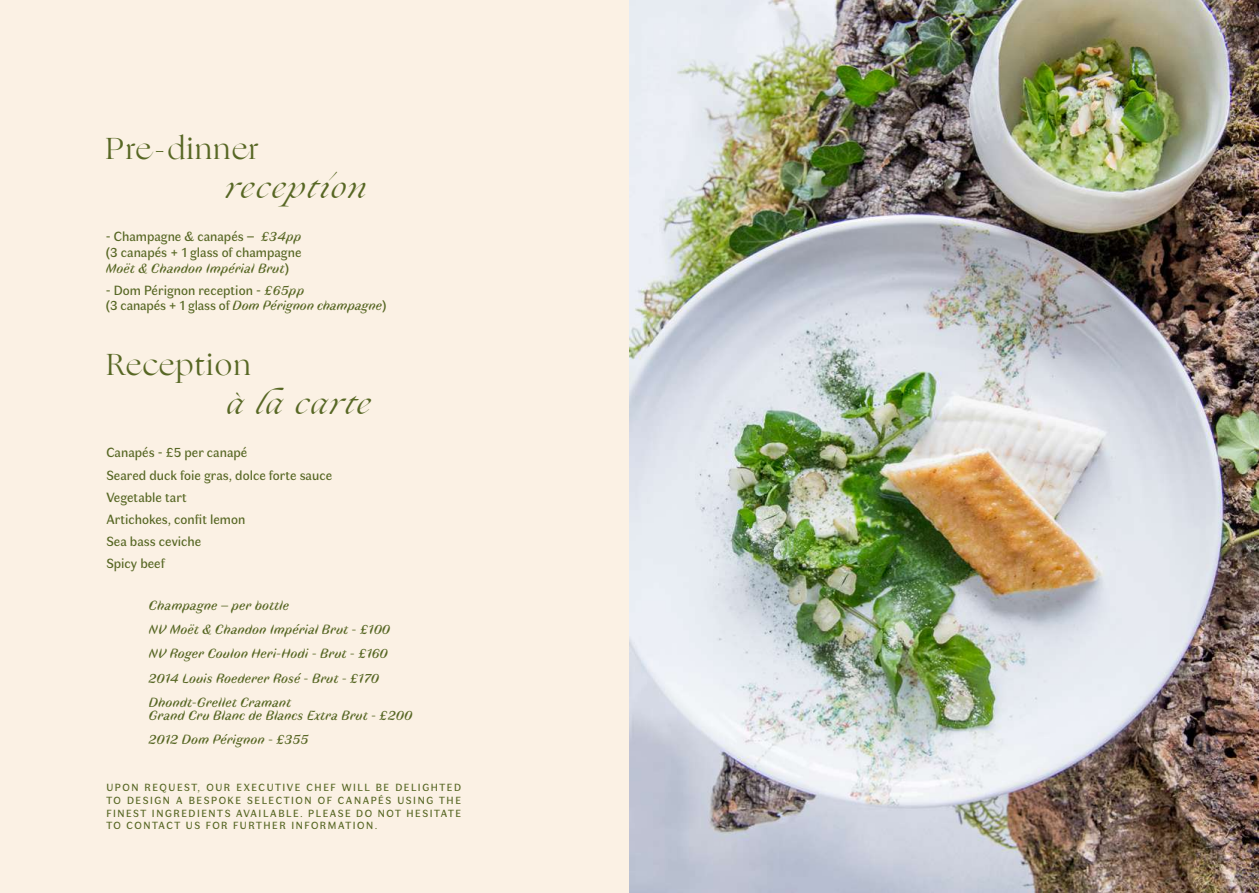
<style>
.page{position:relative;width:1259px;height:893px;background:#fff}
.page>*{position:absolute;margin:0;border:0;box-sizing:border-box;transform-origin:0 0}
.t1{font:30px "Ogg";letter-spacing:.05em;color:#576724}
.t2{font:italic 30px "Ogg";letter-spacing:.04em;color:#576724}
.t3{font:13.5px/22.2px "Faune Text";color:#576724}
.t4{font:italic 13.5px/24.2px "Faune Text";color:#576724}
.t5{font:10.5px/12.8px "Faune Text";letter-spacing:.15em;color:#576724;text-align:justify}
.s1{font-style:italic}
</style>
<div class="page">
<div style="left:0;top:0;width:629px;height:893px;background:#fbf1e4"></div>
<img style="left:629px;top:0;width:630px;height:893px">
<h1 class="t1" style="left:106px;top:129px;width:154px">Pre-dinner</h1>
<h1 class="t2" style="left:226px;top:165px;width:142px">reception</h1>
<p class="t3" style="left:106px;top:228px;width:197px;line-height:15.8px;text-align:justify">- Champagne &amp; canapés – <span class="s1">£34pp </span>(3 canapés + 1 glass of champagne <span class="s1">Moët &amp; Chandon Impérial Brut</span>)</p>
<p class="t3" style="left:106px;top:282px;width:282px;line-height:15.8px">- Dom Pérignon reception - <span class="s1">£65pp<br></span>(3 canapés + 1 glass of <span class="s1">Dom Pérignon champagne</span>)</p>
<h1 class="t1" style="left:106px;top:345px;width:146px">Reception</h1>
<h1 class="t2" style="left:226px;top:382px;width:146px">à la carte</h1>
<p class="t3" style="left:106px;top:441px;width:227px">Canapés - £5 per canapé<br>Seared duck foie gras, dolce forte sauce<br>Vegetable tart<br>Artichokes, confit lemon<br>Sea bass ceviche<br>Spicy beef</p>
<p class="t4" style="left:149px;top:593px;width:243px">Champagne – per bottle<br>NV Moët &amp; Chandon Impérial Brut - £100<br>NV Roger Coulon Heri-Hodi - Brut - £160<br>2014 Louis Roederer Rosé - Brut - £170<br>Dhondt-Grellet Cramant</p>
<p class="t4" style="left:149px;top:703px;width:265px">Grand Cru Blanc de Blancs Extra Brut - £200<br>2012 Dom Pérignon - £355</p>
<p class="t5" style="left:106px;top:781px;width:356px">UPON REQUEST, OUR EXECUTIVE CHEF WILL BE DELIGHTED TO DESIGN A BESPOKE SELECTION OF CANAPÉS USING THE FINEST INGREDIENTS AVAILABLE. PLEASE DO NOT HESITATE TO CONTACT US FOR FURTHER INFORMATION.</p>
</div>
